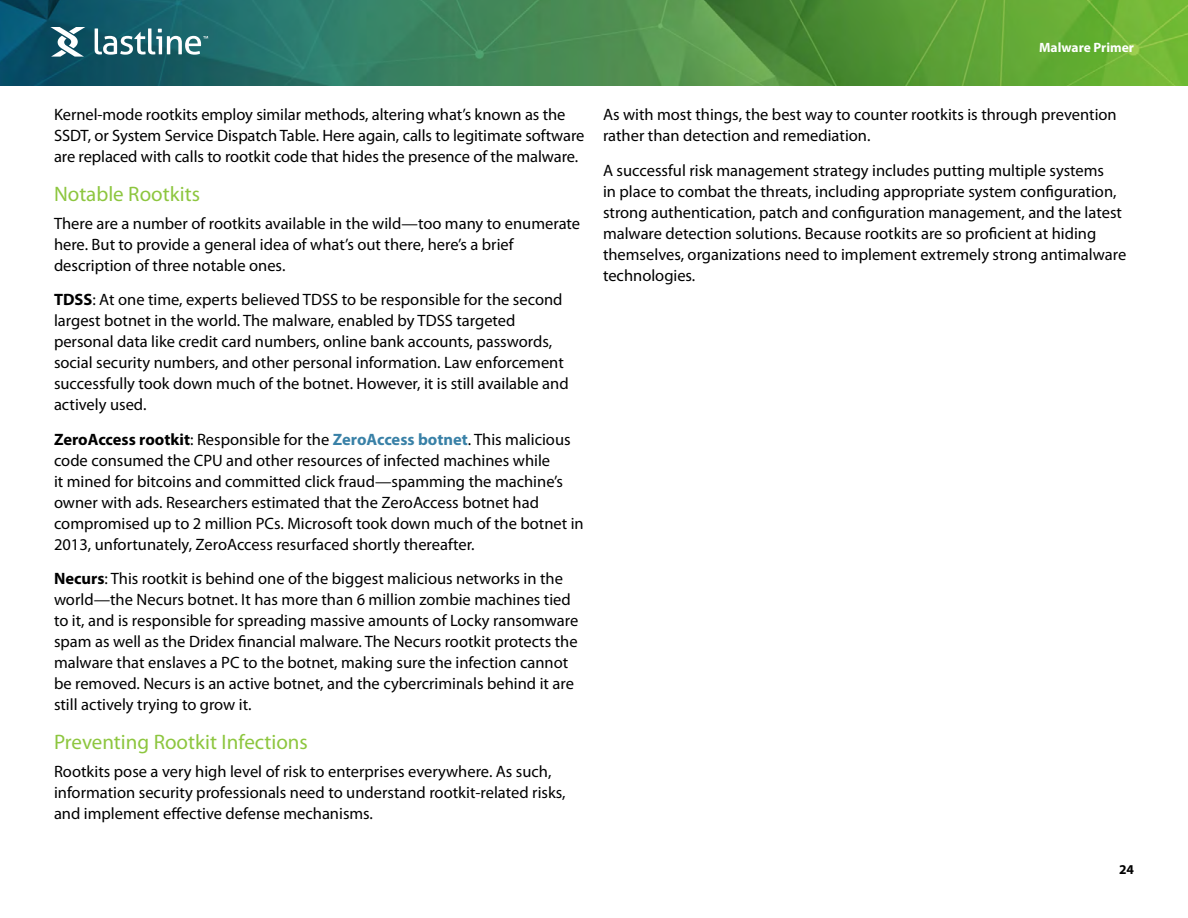
<style>
.page{position:relative;width:1188px;height:918px;background:#fff}
.page>*{position:absolute;margin:0;border:0;box-sizing:border-box;transform-origin:0 0}
.t1{font:21px "Myriad Pro";color:#8dc63f}
.t2{font:16.5px/21px "Myriad Pro";color:#000}
.t3{font:700 13.5px "Myriad Pro";color:#fff}
.t4{font:700 13.5px "Myriad Pro";color:#000}
.s1{font-weight:700}
.s2{font-weight:700;color:#3981a7}
</style>
<div class="page">
<img style="left:0;top:0;width:1188px;height:86px">
<svg style="left:50px;top:27px;width:35px;height:30px"></svg>
<svg style="left:95px;top:28px;width:113px;height:27px"></svg>
<p class="t3" style="left:1039px;top:40px;width:96px">Malware Primer</p>
<p class="t2" style="left:54px;top:105px;width:532px">Kernel-mode rootkits employ similar methods, altering what’s known as the<br>SSDT, or System Service Dispatch Table. Here again, calls to legitimate software are replaced with calls to rootkit code that hides the presence of the malware.</p>
<p class="t1" style="left:54px;top:183px;width:148px">Notable Rootkits</p>
<p class="t2" style="left:54px;top:213px;width:528px">There are a number of rootkits available in the wild—too many to enumerate here. But to provide a general idea of what’s out there, here’s a brief description of three notable ones.</p>
<p class="t2" style="left:54px;top:290px;width:516px"><span class="s1">TDSS</span>: At one time, experts believed TDSS to be responsible for the second largest botnet in the world. The malware, enabled by TDSS targeted personal data like credit card numbers, online bank accounts, passwords, social security numbers, and other personal information. Law enforcement successfully took down much of the botnet. However, it is still available and actively used.</p>
<p class="t2" style="left:54px;top:429px;width:531px"><span class="s1">ZeroAccess rootkit</span>: Responsible for the <span class="s2">ZeroAccess botnet</span>. This malicious code consumed the CPU and other resources of infected machines while<br>it mined for bitcoins and committed click fraud—spamming the machine’s owner with ads. Researchers estimated that the ZeroAccess botnet had compromised up to 2 million PCs. Microsoft took down much of the botnet in 2013, unfortunately, ZeroAccess resurfaced shortly thereafter.</p>
<p class="t2" style="left:54px;top:569px;width:526px"><span class="s1">Necurs</span>: This rootkit is behind one of the biggest malicious networks in the world—the Necurs botnet. It has more than 6 million zombie machines tied to it, and is responsible for spreading massive amounts of Locky ransomware spam as well as the Dridex financial malware. The Necurs rootkit protects the malware that enslaves a PC to the botnet, making sure the infection cannot be removed. Necurs is an active botnet, and the cybercriminals behind it are still actively trying to grow it.</p>
<p class="t1" style="left:54px;top:731px;width:255px">Preventing Rootkit Infections</p>
<p class="t2" style="left:54px;top:761px;width:513px">Rootkits pose a very high level of risk to enterprises everywhere. As such, information security professionals need to understand rootkit-related risks, and implement effective defense mechanisms.</p>
<p class="t2" style="left:603px;top:105px;width:515px">As with most things, the best way to counter rootkits is through prevention rather than detection and remediation.</p>
<p class="t2" style="left:603px;top:160px;width:525px">A successful risk management strategy includes putting multiple systems<br>in place to combat the threats, including appropriate system configuration, strong authentication, patch and configuration management, and the latest malware detection solutions. Because rootkits are so proficient at hiding themselves, organizations need to implement extremely strong antimalware technologies.</p>
<p class="t4" style="left:1119px;top:862px;width:16px">24</p>
</div>
